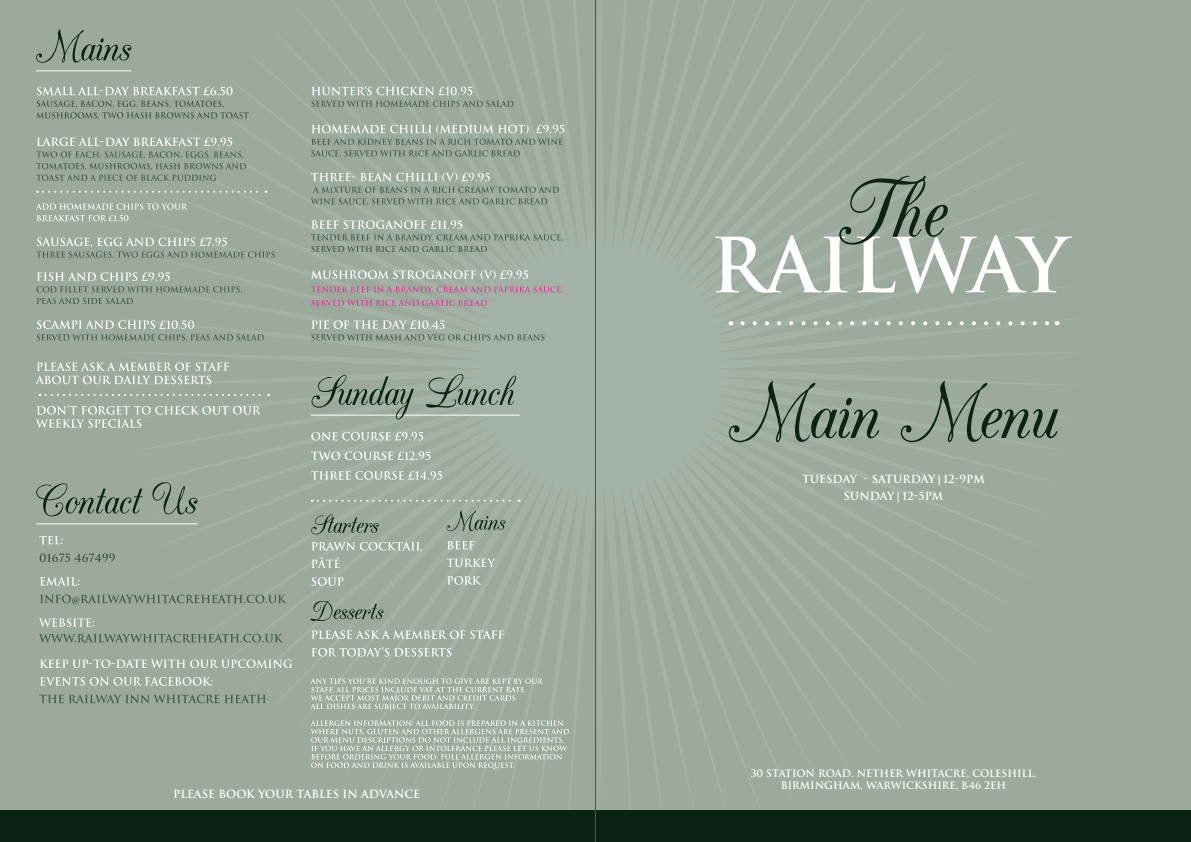
<style>
.page{position:relative;width:1191px;height:842px;background:#9baa9d}
.page>*{position:absolute;margin:0;border:0;box-sizing:border-box;transform-origin:0 0}
.t1{font:91.1px "CAC Champagne";letter-spacing:-.01em;color:#0a2315}
.t2{font:50px "CAC Champagne";letter-spacing:-.01em;color:#0a2315}
.t3{font:700 11px/17.2px "Trajan";color:#fff;text-align:center}
.t4{font:700 10px/12px "Trajan";color:#fff;text-align:center}
.s1{font-family:"Minion Pro"}
</style>
<div class="page">
<svg style="left:715px;top:176px;width:357px;height:117px"></svg>
<svg style="left:742px;top:321px;width:307px;height:4px"></svg>
<svg style="left:37px;top:320px;width:227px;height:21px"></svg>
<svg style="left:36px;top:272px;width:206px;height:32px"></svg>
<svg style="left:36px;top:237px;width:239px;height:21px"></svg>
<svg style="left:36px;top:203px;width:152px;height:18px"></svg>
<svg style="left:36px;top:137px;width:210px;height:44px"></svg>
<svg style="left:36px;top:101px;width:213px;height:18px"></svg>
<svg style="left:37px;top:87px;width:195px;height:8px"></svg>
<hr style="left:36px;top:70px;width:95px;height:1px;background:#fff">
<div style="left:0;top:811px;width:1191px;height:31px;background:#0a2315"></div>
<svg style="left:37px;top:191px;width:229px;height:2px"></svg>
<svg style="left:36px;top:405px;width:225px;height:23px"></svg>
<svg style="left:36px;top:362px;width:193px;height:22px"></svg>
<svg style="left:40px;top:394px;width:229px;height:2px"></svg>
<svg style="left:312px;top:647px;width:139px;height:9px"></svg>
<svg style="left:311px;top:630px;width:192px;height:9px"></svg>
<svg style="left:310px;top:601px;width:73px;height:20px"></svg>
<svg style="left:312px;top:577px;width:31px;height:9px"></svg>
<svg style="left:312px;top:557px;width:28px;height:11px"></svg>
<svg style="left:312px;top:542px;width:110px;height:8px"></svg>
<svg style="left:311px;top:514px;width:68px;height:20px"></svg>
<svg style="left:311px;top:471px;width:131px;height:9px"></svg>
<svg style="left:311px;top:451px;width:119px;height:9px"></svg>
<svg style="left:311px;top:432px;width:112px;height:9px"></svg>
<hr style="left:311px;top:415px;width:208px;height:1px;background:#fff">
<svg style="left:311px;top:374px;width:205px;height:46px"></svg>
<svg style="left:312px;top:500px;width:207px;height:2px"></svg>
<svg style="left:310px;top:720px;width:259px;height:49px"></svg>
<svg style="left:310px;top:678px;width:233px;height:33px"></svg>
<svg style="left:447px;top:576px;width:34px;height:9px"></svg>
<svg style="left:446px;top:558px;width:49px;height:9px"></svg>
<svg style="left:447px;top:541px;width:27px;height:8px"></svg>
<svg style="left:446px;top:510px;width:59px;height:21px"></svg>
<svg style="left:39px;top:694px;width:227px;height:9px"></svg>
<svg style="left:40px;top:677px;width:172px;height:9px"></svg>
<svg style="left:40px;top:659px;width:252px;height:9px"></svg>
<svg style="left:39px;top:634px;width:243px;height:8px"></svg>
<svg style="left:39px;top:618px;width:55px;height:9px"></svg>
<svg style="left:40px;top:594px;width:246px;height:10px"></svg>
<svg style="left:40px;top:577px;width:39px;height:8px"></svg>
<svg style="left:40px;top:553px;width:75px;height:9px"></svg>
<svg style="left:39px;top:536px;width:24px;height:8px"></svg>
<hr style="left:36px;top:523px;width:161px;height:1px;background:#fff">
<svg style="left:36px;top:482px;width:162px;height:34px"></svg>
<svg style="left:311px;top:320px;width:233px;height:20px"></svg>
<svg style="left:311px;top:300px;width:176px;height:6px"></svg>
<svg style="left:311px;top:286px;width:252px;height:7px"></svg>
<svg style="left:311px;top:270px;width:217px;height:10px"></svg>
<svg style="left:311px;top:220px;width:252px;height:32px"></svg>
<svg style="left:310px;top:172px;width:249px;height:33px"></svg>
<svg style="left:311px;top:124px;width:253px;height:33px"></svg>
<svg style="left:311px;top:101px;width:202px;height:6px"></svg>
<svg style="left:312px;top:86px;width:160px;height:9px"></svg>
<hr style="left:595px;top:0;width:1px;height:842px;background:#e6007e">
<h2 class="t2" style="left:36px;top:22px;width:96px">Mains</h2>
<p class="t3" style="left:173px;top:786px;width:248px">PLEASE BOOK YOUR TABLES IN ADVANCE</p>
<h1 class="t1" style="left:728px;top:368px;width:331px">Main Menu</h1>
<p class="t3" style="left:802px;top:470px;width:184px">TUESDAY - SATURDAY <span class="s1">|</span> 12-9PM<br>SUNDAY <span class="s1">|</span> 12-5PM</p>
<p class="t4" style="left:750px;top:767px;width:287px">30 STATION ROAD, NETHER WHITACRE, COLESHILL,<br>BIRMINGHAM, WARWICKSHIRE, B46 2EH</p>
</div>
